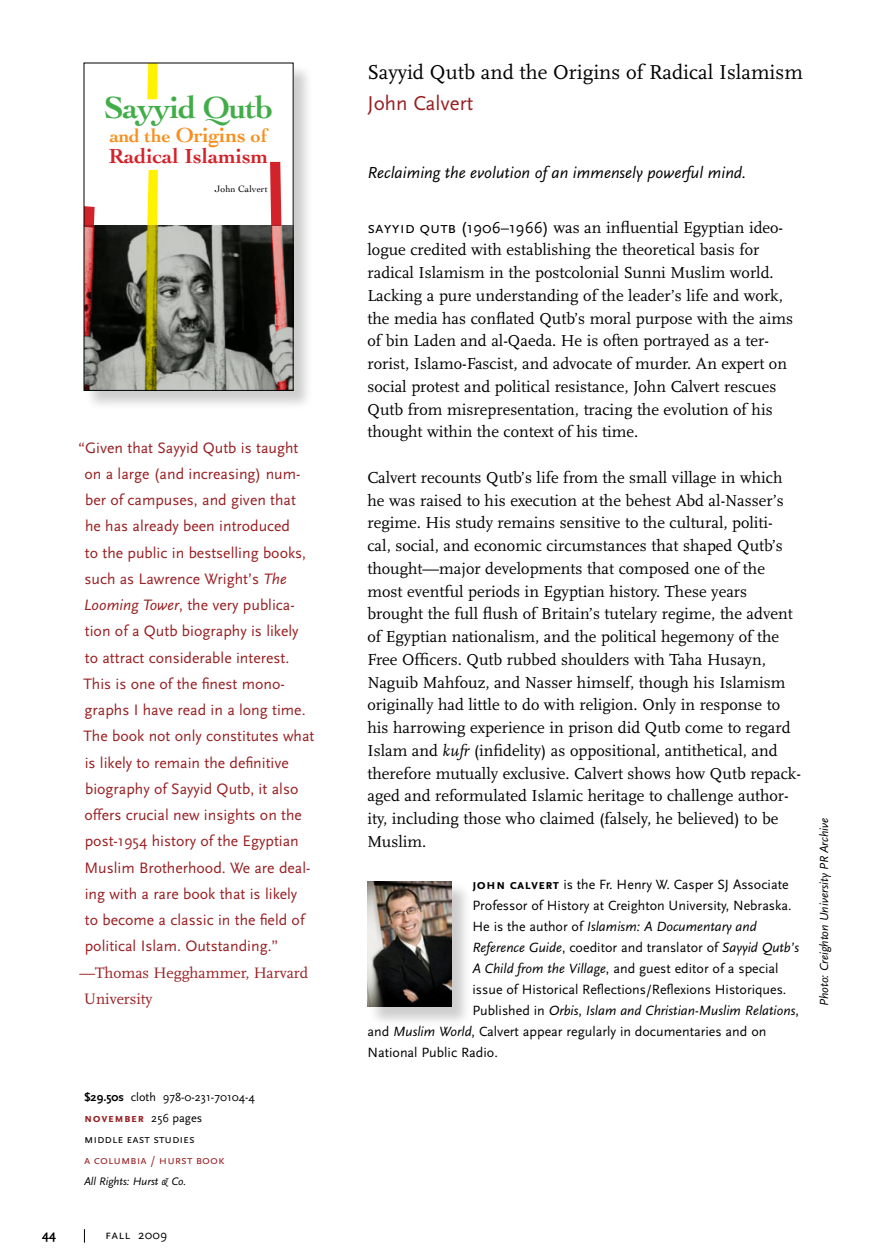
<style>
.page{position:relative;width:882px;height:1260px;background:#fff}
.page>*{position:absolute;margin:0;border:0;box-sizing:border-box;transform-origin:0 0}
.t1{font:700 32.02px "Cochin";letter-spacing:-.03em;color:#41ad49}
.t2{font:700 21.35px "Cochin";color:#d2232a}
.t3{font:21px "Scala";color:#000}
.t4{font:21px "Scala Sans";color:#981f22}
.t5{font:700 19.25px "Cochin";letter-spacing:-.01em;color:#f78f1e}
.t6{font:16.62px/22.8px "Scala";color:#000}
.t7{font:italic 16.62px "Scala Sans";color:#000}
.t8{font:15.75px/26.2px "Scala Sans";color:#981f22}
.t9{font:15.75px/26.2px "Scala";color:#981f22}
.t10{font:14px "Scala Sans";color:#000}
.t11{font:italic 14px "Scala Sans";color:#000}
.t12{font:13.12px "Scala Sans Caps";letter-spacing:.02em;color:#000}
.t13{font:700 13.12px "Scala Sans";color:#000}
.t14{font:italic 12.25px "Scala Sans";color:#000}
.t15{font:12.25px/21px "Scala Sans Caps";color:#000}
.t16{font:12.25px "Scala Sans";color:#000}
.t17{font:12.25px "Scala Sans Caps";letter-spacing:.005em;color:#981f22}
.t18{font:italic 11.38px "Scala Sans";color:#000}
.t19{font:9.62px "Cochin";color:#000}
.s1{font-size:21.35px}
.s2{font-style:italic}
.s3{font-weight:700}
.s4{font-weight:700;color:#981f22}
.s5{font-family:"Scala Sans"}
.s6{font-family:"Scala Sans Caps"}
.s7{font-family:"Scala Sans Caps";font-weight:700}
.s8{font-style:normal}
</style>
<div class="page">
<svg style="left:84px;top:1229px;width:1px;height:14px"></svg>
<div style="left:84px;top:63px;width:232px;height:349px;background:#000;opacity:.2"></div>
<div style="left:84px;top:63px;width:209px;height:327px;background:#fff"></div>
<img style="left:86px;top:226px;width:205px;height:163px">
<svg style="left:86px;top:384px;width:3px;height:5px"></svg>
<svg style="left:276px;top:379px;width:12px;height:10px"></svg>
<svg style="left:145px;top:170px;width:13px;height:219px;background:#b2ab1f"></svg>
<svg style="left:147px;top:65px;width:11px;height:34px"></svg>
<svg style="left:86px;top:206px;width:10px;height:131px"></svg>
<svg style="left:270px;top:162px;width:16px;height:170px;background:#b96a69"></svg>
<div style="left:84px;top:63px;width:209px;height:328px;border:1px solid #000"></div>
<div style="left:368px;top:881px;width:105px;height:148px;background:#000;opacity:.2"></div>
<img style="left:368px;top:881px;width:83px;height:126px">
<h1 class="t1" style="left:104px;top:89px;width:170px">Sayyid Qutb</h1>
<p class="t5" style="left:110px;top:124px;width:159px">and the <span class="s1">Origins</span> of</p>
<p class="t2" style="left:109px;top:144px;width:161px">Radical Islamism</p>
<p class="t19" style="left:215px;top:183px;width:55px">John Calvert</p>
<p class="t8" style="left:83px;top:435px;width:232px;text-indent:-5px">“Given that Sayyid Qutb is taught on a large (and increasing) num&shy;ber of campuses, and given that<br>he has already been introduced<br>to the public in bestselling books, such as Lawrence Wright’s <span class="s2">The<br>Looming Tower</span>, the very publica&shy;tion of a Qutb biography is likely to attract considerable interest.<br>This is one of the finest mono&shy;graphs I have read in a long time.<br>The book not only constitutes what is likely to remain the definitive biography of Sayyid Qutb, it also offers crucial new insights on the post-1954 history of the Egyptian<br>Muslim Brotherhood. We are deal&shy;ing with a rare book that is likely<br>to become a classic in the field of political Islam. Outstanding.”</p>
<p class="t9" style="left:79px;top:960px;width:230px">—Thomas Hegghammer, Harvard<br>University</p>
<p class="t16" style="left:84px;top:1090px;width:173px"><span class="s3">$29.50s</span> cloth 978-0-231-70104-4</p>
<p class="t15" style="left:84px;top:1108px;width:120px"><span class="s4">november</span> <span class="s5">256 pages </span>middle east studies</p>
<p class="t17" style="left:84px;top:1153px;width:142px">a columbia / hurst book</p>
<p class="t18" style="left:84px;top:1175px;width:104px">All Rights: Hurst &amp; Co.</p>
<p class="t13" style="left:42px;top:1227px;width:16px">44</p>
<p class="t12" style="left:105px;top:1227px;width:64px">fall 2009</p>
<p class="t3" style="left:368px;top:60px;width:437px">Sayyid Qutb and the Origins of Radical Islamism</p>
<p class="t4" style="left:368px;top:92px;width:107px">John Calvert</p>
<p class="t7" style="left:368px;top:164px;width:380px">Reclaiming the evolution of an immensely powerful mind.</p>
<p class="t6" style="left:368px;top:216px;width:427px"><span class="s6">sayyid qutb (1906–1966)</span> was an influential Egyptian ideo&shy;logue credited with establishing the theoretical basis for radical Islamism in the postcolonial Sunni Muslim world.<br>Lacking a pure understanding of the leader’s life and work, the media has conflated Qutb’s moral purpose with the aims of bin Laden and al-Qaeda. He is often portrayed as a ter&shy;rorist, Islamo-Fascist, and advocate of murder. An expert on social protest and political resistance, John Calvert rescues Qutb from misrepresentation, tracing the evolution of his thought within the context of his time.</p>
<p class="t6" style="left:368px;top:466px;width:435px">Calvert recounts Qutb’s life from the small village in which he was raised to his execution at the behest Abd al-Nasser’s regime. His study remains sensitive to the cultural, politi-<br>cal, social, and economic circumstances that shaped Qutb’s thought—major developments that composed one of the most eventful periods in Egyptian history. These years brought the full flush of Britain’s tutelary regime, the advent of Egyptian nationalism, and the political hegemony of the Free Officers. Qutb rubbed shoulders with Taha Husayn, Naguib Mahfouz, and Nasser himself, though his Islamism originally had little to do with religion. Only in response to his harrowing experience in prison did Qutb come to regard Islam and <span class="s2">kufr</span> (infidelity) as oppositional, antithetical, and therefore mutually exclusive. Calvert shows how Qutb repack&shy;aged and reformulated Islamic heritage to challenge author&shy;ity, including those who claimed (falsely, he believed) to be Muslim.</p>
<p class="t10" style="left:472px;top:877px;width:318px"><span class="s7">john calvert</span> is the Fr. Henry W. Casper SJ Associate</p>
<p class="t10" style="left:472px;top:898px;width:321px">Professor of History at Creighton University, Nebraska.</p>
<p class="t11" style="left:472px;top:919px;width:286px"><span class="s8">He is the author of</span> Islamism: A Documentary and</p>
<p class="t11" style="left:472px;top:940px;width:328px">Reference Guide<span class="s8">, coeditor and translator of</span> Sayyid Qutb’s</p>
<p class="t10" style="left:472px;top:961px;width:308px"><span class="s2">A Child from the Village</span>, and guest editor of a special</p>
<p class="t10" style="left:472px;top:982px;width:316px">issue of Historical Reflections/Reflexions Historiques.</p>
<p class="t11" style="left:472px;top:1003px;width:328px"><span class="s8">Published in</span> Orbis<span class="s8">,</span> Islam and Christian-Muslim Relations<span class="s8">,</span></p>
<p class="t10" style="left:368px;top:1024px;width:400px">and <span class="s2">Muslim World</span>, Calvert appear regularly in documentaries and on</p>
<p class="t10" style="left:368px;top:1045px;width:132px">National Public Radio.</p>
<p class="t14" style="left:817px;top:1006px;width:190px;rotate:-90deg">Photo: Creighton University PR Archive</p>
</div>
